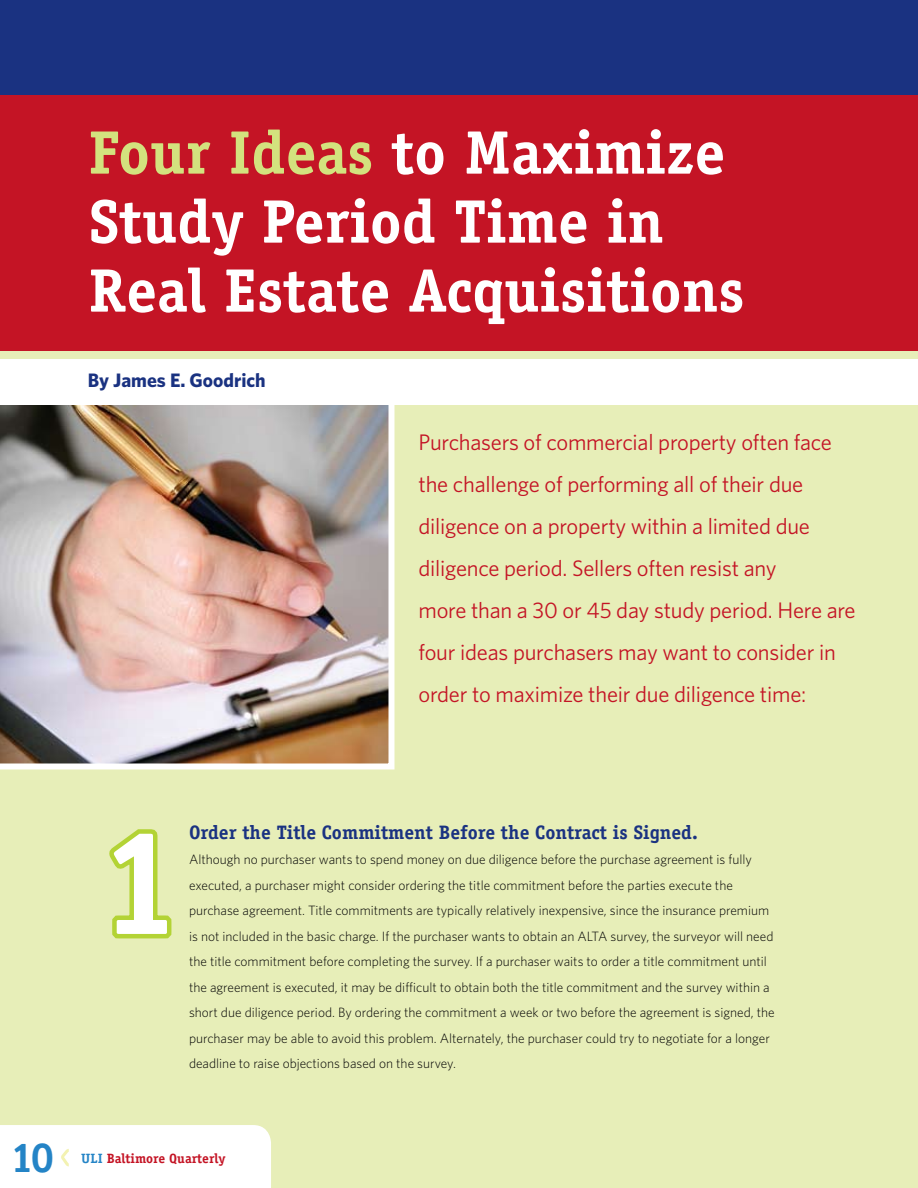
<style>
.page{position:relative;width:918px;height:1188px;background:#fff}
.page>*{position:absolute;margin:0;border:0;box-sizing:border-box;transform-origin:0 0}
.t1{font:700 150px "Officina Serif";color:#fff}
.t2{font:700 61.5px/69px "Officina Serif";color:#fff}
.t3{font:700 42px "Officina Serif";color:#2484c6}
.t4{font:22.5px/42px "Whitney";letter-spacing:-.01em;color:#c41425}
.t5{font:700 19.5px "Officina Serif";color:#1a3281}
.t6{font:700 19.5px "Whitney";color:#1a3281}
.t7{font:300 13.5px/25.5px "Whitney";color:#000}
.t8{font:700 13.5px "Officina Serif";color:#c41425}
.s1{color:#d3e27e}
.s2{color:#2484c6}
</style>
<div class="page">
<div style="left:0;top:0;width:918px;height:94px;background:#1a3281"></div>
<div style="left:0;top:352px;width:917px;height:836px;background:#e7eeb8"></div>
<div style="left:0;top:95px;width:917px;height:256px;background:#c41425"></div>
<div style="left:0;top:359px;width:917px;height:45px;background:#fff"></div>
<img style="left:0;top:404px;width:394px;height:366px">
<svg style="left:109px;top:829px;width:63px;height:110px"></svg>
<div style="left:0;top:1125px;width:271px;height:63px;background:#fff"></div>
<h2 class="t2" style="left:88px;top:118px;width:657px"><span class="s1">Four Ideas</span> to Maximize<br>Study Period Time in<br>Real Estate Acquisitions</h2>
<h3 class="t6" style="left:88px;top:368px;width:179px">By James E. Goodrich</h3>
<p class="t4" style="left:418px;top:421px;width:439px">Purchasers of commercial property often face the challenge of performing all of their due diligence on a property within a limited due diligence period. Sellers often resist any<br>more than a 30 or 45 day study period. Here are four ideas purchasers may want to consider in order to maximize their due diligence time:</p>
<h1 class="t1" style="left:99px;top:789px;width:85px">1</h1>
<h3 class="t5" style="left:189px;top:820px;width:510px">Order the Title Commitment Before the Contract is Signed.</h3>
<p class="t7" style="left:189px;top:847px;width:587px">Although no purchaser wants to spend money on due diligence before the purchase agreement is fully executed, a purchaser might consider ordering the title commitment before the parties execute the purchase agreement. Title commitments are typically relatively inexpensive, since the insurance premium is not included in the basic charge. If the purchaser wants to obtain an ALTA survey, the surveyor will need the title commitment before completing the survey. If a purchaser waits to order a title commitment until the agreement is executed, it may be difficult to obtain both the title commitment and the survey within a short due diligence period. By ordering the commitment a week or two before the agreement is signed, the purchaser may be able to avoid this problem. Alternately, the purchaser could try to negotiate for a longer deadline to raise objections based on the survey.</p>
<h3 class="t3" style="left:10px;top:1131px;width:45px">10</h3>
<p class="t8" style="left:81px;top:1150px;width:146px"><span class="s2">ULI</span> Baltimore Quarterly</p>
</div>
